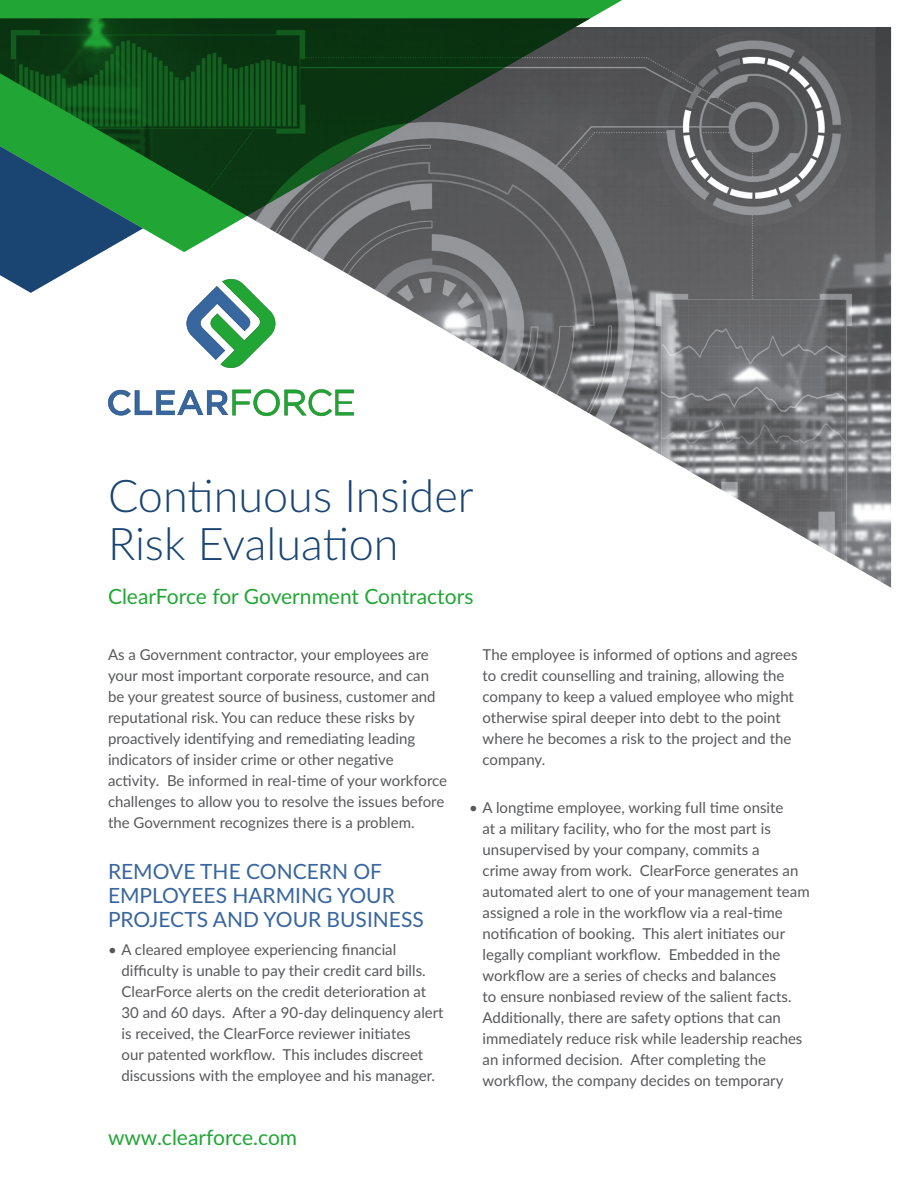
<style>
.page{position:relative;width:918px;height:1188px;background:#fff}
.page>*{position:absolute;margin:0;border:0;box-sizing:border-box;transform-origin:0 0}
.HEAD{font:300 45px/48px "Lato";color:#1a4573}
.SUBHEAD-allcaps{font:21px/24px "Lato";color:#38669e}
.SUBHEAD-green{font:21px "Lato";color:#21a636}
.Body{font:15px/21px "Lato";color:#57585a}
</style>
<div class="page">
<img style="left:0;top:27px;width:891px;height:561px">
<svg style="left:0;top:0;width:646px;height:252px;background:#356241"></svg>
<svg style="left:108px;top:389px;width:246px;height:27px"></svg>
<svg style="left:185px;top:278px;width:92px;height:91px"></svg>
<p class="HEAD" style="left:108px;top:470px;width:367px">Continuous Insider<br>Risk Evaluation</p>
<p class="SUBHEAD-green" style="left:108px;top:581px;width:367px">ClearForce for Government Contractors</p>
<p class="Body" style="left:108px;top:644px;width:341px">As a Government contractor, your employees are your most important corporate resource, and can be your greatest source of business, customer and reputational risk. You can reduce these risks by proactively identifying and remediating leading indicators of insider crime or other negative activity. Be informed in real-time of your workforce challenges to allow you to resolve the issues before the Government recognizes there is a problem.</p>
<p class="SUBHEAD-allcaps" style="left:108px;top:859px;width:317px">REMOVE THE CONCERN OF<br>EMPLOYEES HARMING YOUR<br>PROJECTS AND YOUR BUSINESS</p>
<p class="Body" style="left:122px;top:938px;width:324px;text-indent:-14px">• A cleared employee experiencing financial difficulty is unable to pay their credit card bills.<br>ClearForce alerts on the credit deterioration at 30 and 60 days. After a 90-day delinquency alert is received, the ClearForce reviewer initiates<br>our patented workflow. This includes discreet discussions with the employee and his manager.</p>
<p class="SUBHEAD-green" style="left:108px;top:1122px;width:191px">www.clearforce.com</p>
<p class="Body" style="left:483px;top:644px;width:317px">The employee is informed of options and agrees to credit counselling and training, allowing the company to keep a valued employee who might otherwise spiral deeper into debt to the point where he becomes a risk to the project and the company.</p>
<p class="Body" style="left:483px;top:797px;width:329px;text-indent:-14px">• A longtime employee, working full time onsite<br>at a military facility, who for the most part is unsupervised by your company, commits a<br>crime away from work. ClearForce generates an automated alert to one of your management team assigned a role in the workflow via a real-time notification of booking. This alert initiates our legally compliant workflow. Embedded in the workflow are a series of checks and balances<br>to ensure nonbiased review of the salient facts.<br>Additionally, there are safety options that can immediately reduce risk while leadership reaches an informed decision. After completing the workflow, the company decides on temporary</p>
</div>
